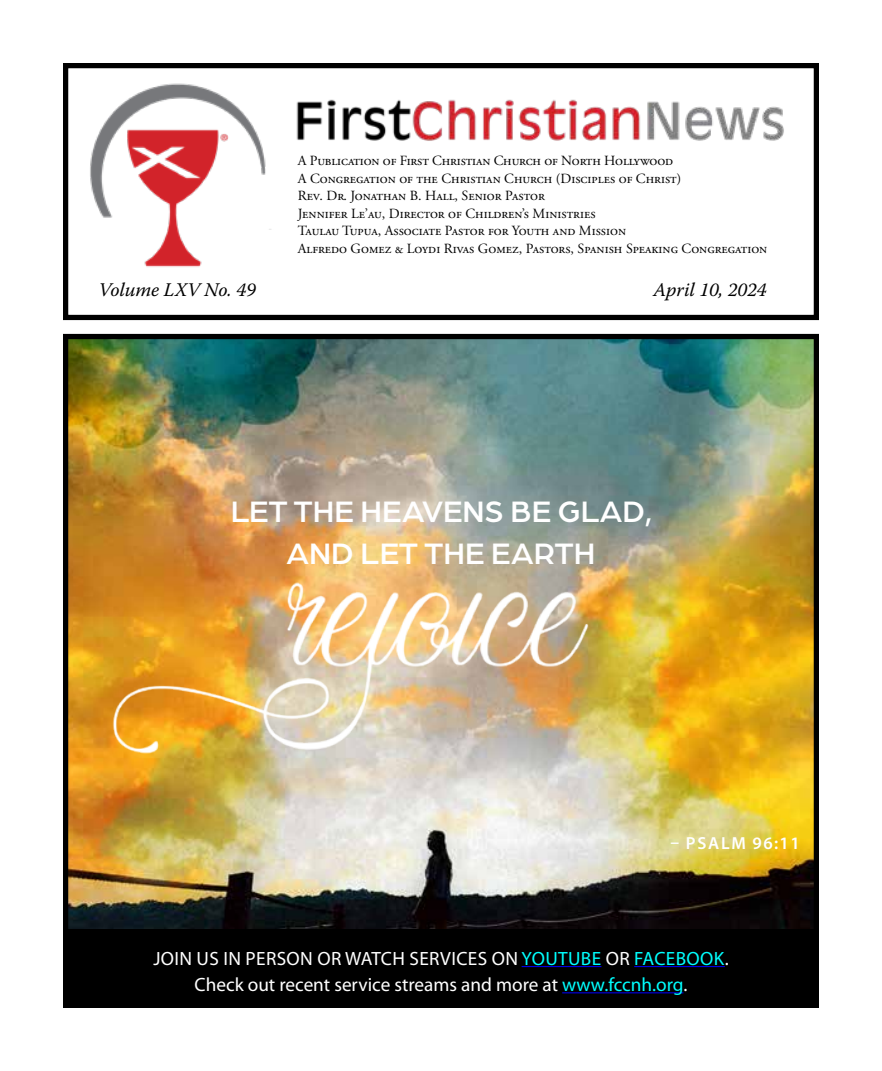
<style>
.page{position:relative;width:882px;height:1071px;background:#fff}
.page>*{position:absolute;margin:0;border:0;box-sizing:border-box;transform-origin:0 0}
.t1{font:500 31.5px/42px "Arboria";color:#fff;text-align:center}
.t2{font:19.25px/26.2px "Myriad Pro";color:#fff;text-align:center}
.t3{font:italic 19.25px "Warnock Pro";color:#000}
.t4{font:600 17.5px "Myriad Pro";letter-spacing:.1em;color:#fff}
.t5{font:14px/17.5px "Adobe Garamond Pro";color:#000}
.s1{color:#0ff}
</style>
<div class="page">
<img style="left:69px;top:340px;width:744px;height:589px">
<div style="left:63px;top:334px;width:756px;height:674px;border:5px solid #000"></div>
<div style="left:63px;top:63px;width:756px;height:257px;border:5px solid #000"></div>
<img style="left:90px;top:83px;width:176px;height:135px">
<img style="left:121px;top:124px;width:113px;height:143px">
<img style="left:296px;top:99px;width:488px;height:42px">
<div style="left:63px;top:929px;width:756px;height:79px;background:#000"></div>
<hr style="left:522px;top:966px;width:79px;height:1px;background:#00f">
<hr style="left:634px;top:966px;width:91px;height:1px;background:#00f">
<hr style="left:562px;top:992px;width:121px;height:1px;background:#00f">
<img style="left:98px;top:564px;width:500px;height:197px">
<p class="t5" style="left:298px;top:152px;width:471px">A Publication of First Christian Church of North Hollywood<br>A Congregation of the Christian Church (Disciples of Christ)<br>Rev. Dr. Jonathan B. Hall, Senior Pastor<br>Jennifer Le’au, Director of Children’s Ministries<br>Taulau Tupua, Associate Pastor for Youth and Mission<br>Alfredo Gomez &amp; Loydi Rivas Gomez, Pastors, Spanish Speaking Congregation</p>
<h2 class="t3" style="left:98px;top:278px;width:159px">Volume LXV No. 49</h2>
<h2 class="t3" style="left:654px;top:278px;width:115px">April 10, 2024</h2>
<h1 class="t1" style="left:230px;top:489px;width:424px">LET THE HEAVENS BE GLAD,<br>AND LET THE EARTH</h1>
<p class="t4" style="left:670px;top:832px;width:131px">– PSALM 96:11</p>
<h2 class="t2" style="left:153px;top:945px;width:577px">JOIN US IN PERSON OR WATCH SERVICES ON <span class="s1">YOUTUBE</span> OR <span class="s1">FACEBOOK</span>.<br>Check out recent service streams and more at <span class="s1">www.fccnh.org</span>.</h2>
</div>
